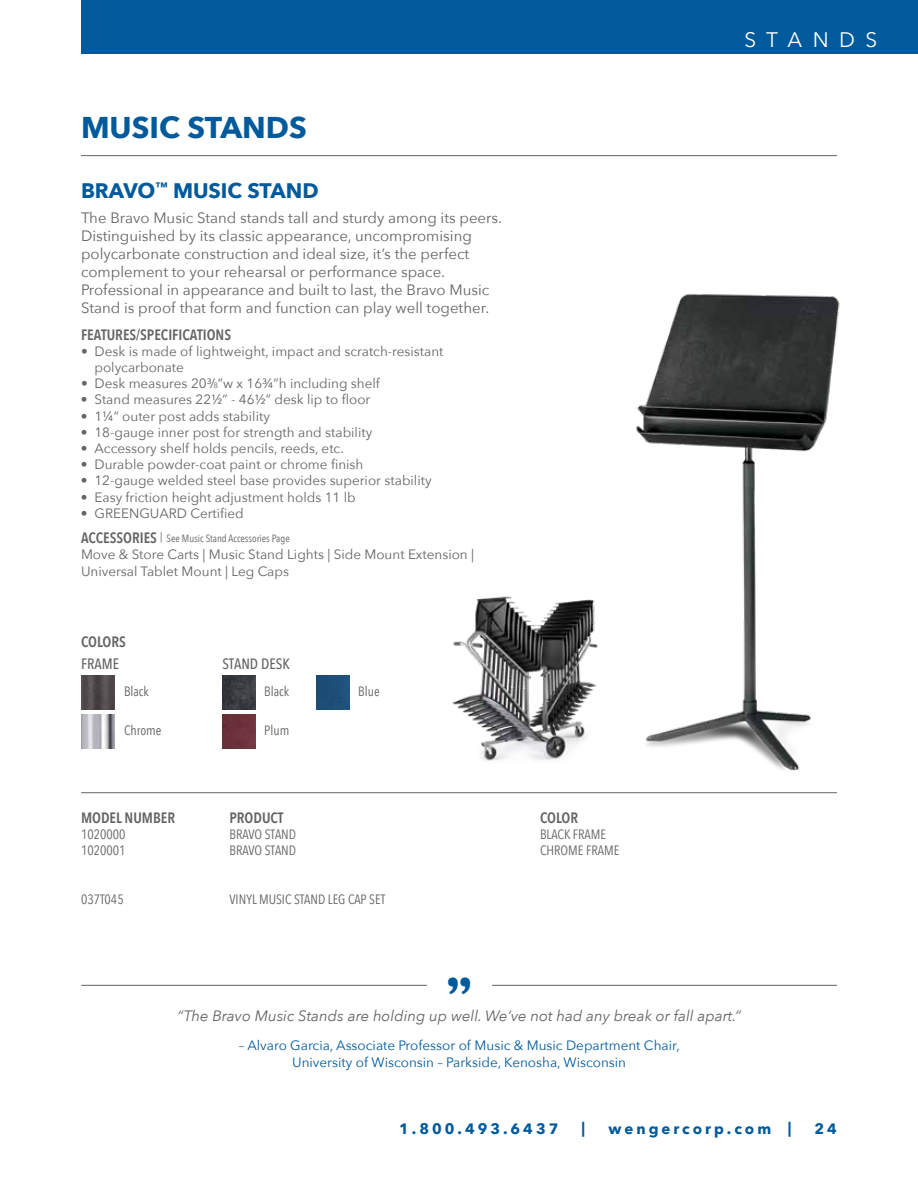
<style>
.page{position:relative;width:918px;height:1188px;background:#fff}
.page>*{position:absolute;margin:0;border:0;box-sizing:border-box;transform-origin:0 0}
.t1{font:900 46.95px "Superclarendon";color:#005a9c}
.t2{font:700 30px "Avenir Next";color:#005a9c}
.t3{font:700 21px "Avenir Next";color:#005a9c}
.t4{font:21px "Avenir Next";letter-spacing:.5em;color:#fff}
.t5{font:15px/18px "Avenir Next";color:#636466}
.t6{font:italic 15px "Avenir Next";color:#636466}
.t7{font:600 15px "Avenir Next Condensed";color:#636466}
.t8{font:700 15px "Avenir Next";letter-spacing:.2em;color:#005a9c}
.t9{font:500 15px "Avenir Next Condensed";color:#636466}
.t10{font:13.5px/16.2px "Avenir Next";color:#636466}
.t11{font:13.5px "Avenir Next Condensed";color:#636466}
.t12{font:13.5px/16.2px "Avenir Next";color:#005a9c;text-align:center}
.t13{font:10.5px "Avenir Next Condensed";color:#636466}
.s1{font-size:7.8px}
.s2{font-weight:600;font-size:15px}
</style>
<div class="page">
<img style="left:636px;top:294px;width:204px;height:477px">
<hr style="left:81px;top:985px;width:756px;height:1px;background:#636466">
<div style="left:427px;top:964px;width:65px;height:47px;background:#fff"></div>
<hr style="left:81px;top:792px;width:756px;height:1px;background:#636466">
<img style="left:222px;top:676px;width:34px;height:34px">
<img style="left:222px;top:715px;width:34px;height:34px">
<img style="left:316px;top:676px;width:34px;height:34px">
<div style="left:81px;top:0;width:837px;height:54px;background:#005a9c"></div>
<img style="left:452px;top:596px;width:146px;height:166px">
<hr style="left:81px;top:155px;width:756px;height:1px;background:#636466">
<img style="left:81px;top:676px;width:34px;height:34px">
<img style="left:81px;top:715px;width:34px;height:34px">
<h2 class="t2" style="left:81px;top:102px;width:227px">MUSIC STANDS</h2>
<h3 class="t3" style="left:81px;top:173px;width:239px">BRAVO<sup>™</sup> MUSIC STAND</h3>
<p class="t5" style="left:81px;top:208px;width:423px">The Bravo Music Stand stands tall and sturdy among its peers.<br>Distinguished by its classic appearance, uncompromising polycarbonate construction and ideal size, it’s the perfect complement to your rehearsal or performance space.<br>Professional in appearance and built to last, the Bravo Music Stand is proof that form and function can play well together.</p>
<p class="t7" style="left:81px;top:321px;width:152px">FEATURES/SPECIFICATIONS</p>
<p class="t10" style="left:94px;top:342px;width:351px;text-indent:-14px">• Desk is made of lightweight, impact and scratch-resistant polycarbonate</p>
<p class="t10" style="left:81px;top:375px;width:300px">• Desk measures 20³/<span class="s1">8</span>”w x 16¾”h including shelf</p>
<p class="t10" style="left:81px;top:391px;width:291px">• Stand measures 22½” - 46½” desk lip to floor</p>
<p class="t10" style="left:81px;top:407px;width:190px">• 1¼” outer post adds stability</p>
<p class="t10" style="left:81px;top:423px;width:293px">• 18-gauge inner post for strength and stability</p>
<p class="t10" style="left:81px;top:440px;width:264px">• Accessory shelf holds pencils, reeds, etc.</p>
<p class="t10" style="left:81px;top:456px;width:284px">• Durable powder-coat paint or chrome finish</p>
<p class="t10" style="left:81px;top:472px;width:352px">• 12-gauge welded steel base provides superior stability</p>
<p class="t10" style="left:81px;top:488px;width:276px">• Easy friction height adjustment holds 11 lb</p>
<p class="t10" style="left:81px;top:504px;width:164px">• GREENGUARD Certified</p>
<p class="t13" style="left:81px;top:529px;width:210px"><span class="s2">ACCESSORIES</span> | See Music Stand Accessories Page</p>
<p class="t10" style="left:81px;top:546px;width:395px">Move &amp; Store Carts | Music Stand Lights | Side Mount Extension |<br>Universal Tablet Mount | Leg Caps</p>
<p class="t7" style="left:81px;top:628px;width:46px">COLORS</p>
<p class="t9" style="left:81px;top:654px;width:40px">FRAME</p>
<p class="t9" style="left:222px;top:654px;width:69px">STAND DESK</p>
<p class="t11" style="left:124px;top:680px;width:26px">Black</p>
<p class="t11" style="left:124px;top:719px;width:39px">Chrome</p>
<p class="t11" style="left:264px;top:680px;width:26px">Black</p>
<p class="t11" style="left:264px;top:719px;width:27px">Plum</p>
<p class="t11" style="left:358px;top:680px;width:23px">Blue</p>
<p class="t7" style="left:81px;top:805px;width:96px">MODEL NUMBER</p>
<p class="t7" style="left:230px;top:805px;width:56px">PRODUCT</p>
<p class="t7" style="left:540px;top:805px;width:40px">COLOR</p>
<p class="t11" style="left:81px;top:823px;width:46px">1020000</p>
<p class="t11" style="left:230px;top:823px;width:68px">BRAVO STAND</p>
<p class="t11" style="left:540px;top:823px;width:68px">BLACK FRAME</p>
<p class="t11" style="left:81px;top:839px;width:46px">1020001</p>
<p class="t11" style="left:230px;top:839px;width:68px">BRAVO STAND</p>
<p class="t11" style="left:540px;top:839px;width:81px">CHROME FRAME</p>
<p class="t11" style="left:81px;top:888px;width:44px">037T045</p>
<p class="t11" style="left:230px;top:888px;width:157px">VINYL MUSIC STAND LEG CAP SET</p>
<h1 class="t1" style="left:444px;top:938px;width:31px">,,</h1>
<h3 class="t4" style="left:744px;top:21px;width:135px">STANDS</h3>
<p class="t6" style="left:177px;top:1003px;width:565px">“The Bravo Music Stands are holding up well. We’ve not had any break or fall apart.”</p>
<p class="t12" style="left:239px;top:1037px;width:442px">– Alvaro Garcia, Associate Professor of Music &amp; Music Department Chair,<br>University of Wisconsin – Parkside, Kenosha, Wisconsin</p>
<p class="t8" style="left:399px;top:1116px;width:161px">1.800.493.6437</p>
<p class="t8" style="left:582px;top:1114px;width:5px">|</p>
<p class="t8" style="left:609px;top:1116px;width:184px">wengercorp.com |</p>
<p class="t8" style="left:815px;top:1116px;width:24px">24</p>
</div>
